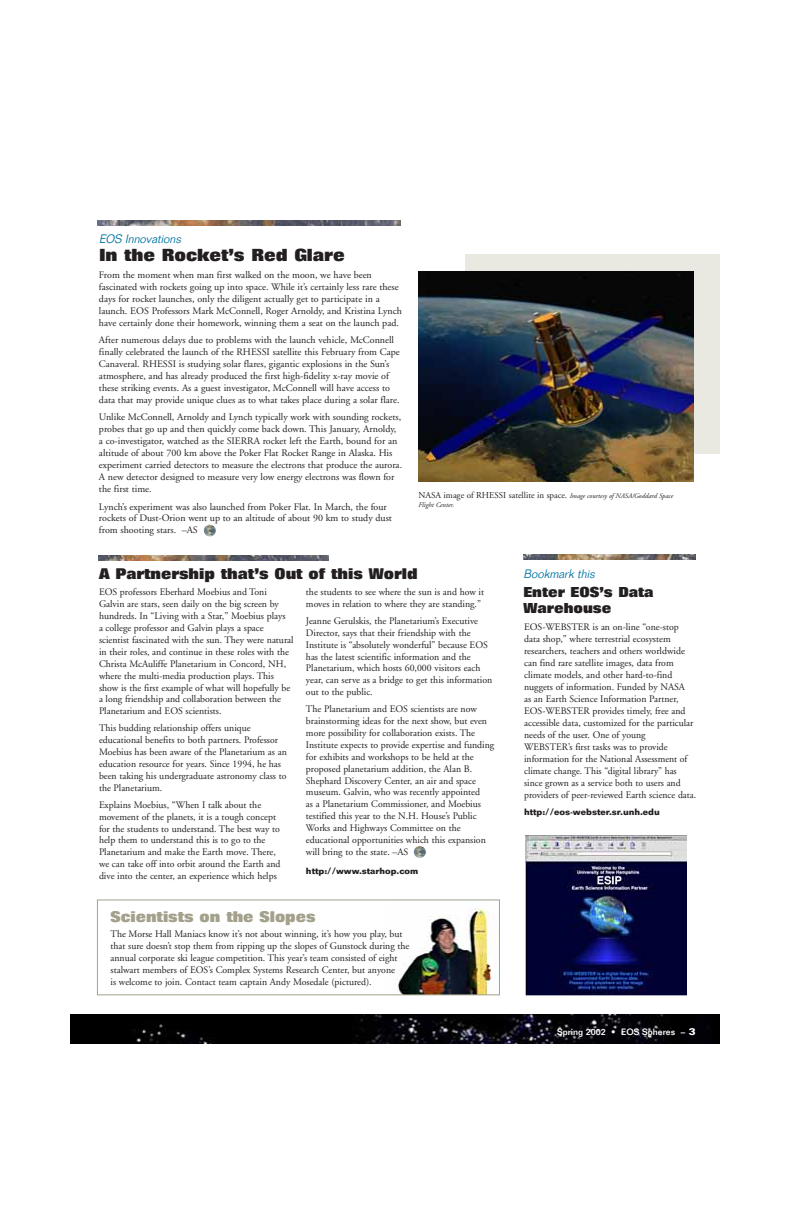
<style>
.page{position:relative;width:792px;height:1224px;background:#fff}
.page>*{position:absolute;margin:0;border:0;box-sizing:border-box;transform-origin:0 0}
.t1{font:800 17px "Folio";color:#231f20}
.t2{font:800 15px "Folio";color:#231f20}
.t3{font:800 15px "Folio";color:#a3a18b}
.t4{font:800 14px/16px "Folio";color:#231f20}
.t5{font:italic 300 12px "Folio";color:#0073a2;scale:.95 1}
.t6{font:10px/11.9px "Adobe Garamond";color:#231f20}
.t7{font:9px "Adobe Garamond";color:#231f20}
.t8{font:700 9px "Folio";color:#231f20}
.t9{font:500 9px "Folio";color:#fff}
.t10{font:700 8.8px "Folio";color:#231f20}
.t11{font:italic 7px "Adobe Garamond";color:#231f20}
.s1{font-style:italic;font-size:7px}
.s2{font-weight:700;font-size:10px}
</style>
<div class="page">
<img style="left:394px;top:907px;width:103px;height:86px">
<div style="left:97px;top:899px;width:403px;height:96px;border:1px solid #a3a18b"></div>
<div style="left:465px;top:254px;width:255px;height:200px;background:#eae9e1"></div>
<img style="left:418px;top:272px;width:276px;height:210px">
<img style="left:70px;top:1014px;width:650px;height:30px">
<img style="left:98px;top:220px;width:302px;height:5px">
<img style="left:99px;top:556px;width:230px;height:5px">
<svg style="left:204px;top:524px;width:12px;height:13px"></svg>
<img style="left:523px;top:555px;width:173px;height:5px">
<svg style="left:414px;top:846px;width:12px;height:12px"></svg>
<img style="left:525px;top:836px;width:162px;height:158px">
<div style="left:512px;top:824px;width:183px;height:172px;border:1px solid #fff"></div>
<p class="t5" style="left:99px;top:234px;width:90px">EOS Innovations</p>
<h1 class="t1" style="left:99px;top:248px;width:247px">In the Rocket’s Red Glare</h1>
<p class="t6" style="left:99px;top:270px;width:304px">From the moment when man first walked on the moon, we have been fascinated with rockets going up into space. While it’s certainly less rare these days for rocket launches, only the diligent actually get to participate in a launch. EOS Professors Mark McConnell, Roger Arnoldy, and Kristina Lynch have certainly done their homework, winning them a seat on the launch pad.</p>
<p class="t6" style="left:99px;top:335px;width:302px">After numerous delays due to problems with the launch vehicle, McConnell finally celebrated the launch of the RHESSI satellite this February from Cape Canaveral. RHESSI is studying solar flares, gigantic explosions in the Sun’s atmosphere, and has already produced the first high-fidelity x-ray movie of these striking events. As a guest investigator, McConnell will have access to data that may provide unique clues as to what takes place during a solar flare.</p>
<p class="t6" style="left:99px;top:412px;width:305px">Unlike McConnell, Arnoldy and Lynch typically work with sounding rockets, probes that go up and then quickly come back down. This January, Arnoldy, a co-investigator, watched as the SIERRA rocket left the Earth, bound for an altitude of about 700 km above the Poker Flat Rocket Range in Alaska. His experiment carried detectors to measure the electrons that produce the aurora.<br>A new detector designed to measure very low energy electrons was flown for the first time.</p>
<p class="t6" style="left:99px;top:501px;width:295px">Lynch’s experiment was also launched from Poker Flat. In March, the four rockets of Dust-Orion went up to an altitude of about 90 km to study dust from shooting stars. –AS</p>
<p class="t7" style="left:418px;top:492px;width:256px">NASA image of RHESSI satellite in space. <span class="s1">Image courtesy of NASA/Goddard Space</span></p>
<p class="t11" style="left:418px;top:502px;width:37px">Flight Center.</p>
<h2 class="t2" style="left:99px;top:569px;width:320px">A Partnership that’s Out of this World</h2>
<p class="t6" style="left:99px;top:587px;width:196px">EOS professors Eberhard Moebius and Toni Galvin are stars, seen daily on the big screen by hundreds. In “Living with a Star,” Moebius plays<br>a college professor and Galvin plays a space scientist fascinated with the sun. They were natural in their roles, and continue in these roles with the Christa McAuliffe Planetarium in Concord, NH, where the multi-media production plays. This show is the first example of what will hopefully be a long friendship and collaboration between the Planetarium and EOS scientists.</p>
<p class="t6" style="left:99px;top:723px;width:189px">This budding relationship offers unique educational benefits to both partners. Professor Moebius has been aware of the Planetarium as an education resource for years. Since 1994, he has been taking his undergraduate astronomy class to the Planetarium.</p>
<p class="t6" style="left:99px;top:800px;width:183px">Explains Moebius, “When I talk about the movement of the planets, it is a tough concept for the students to understand. The best way to help them to understand this is to go to the Planetarium and make the Earth move. There, we can take off into orbit around the Earth and dive into the center, an experience which helps</p>
<p class="t6" style="left:306px;top:587px;width:180px">the students to see where the sun is and how it moves in relation to where they are standing.”</p>
<p class="t6" style="left:306px;top:616px;width:188px">Jeanne Gerulskis, the Planetarium’s Executive Director, says that their friendship with the Institute is “absolutely wonderful” because EOS has the latest scientific information and the Planetarium, which hosts 60,000 visitors each year, can serve as a bridge to get this information out to the public.</p>
<p class="t6" style="left:306px;top:704px;width:190px">The Planetarium and EOS scientists are now brainstorming ideas for the next show, but even more possibility for collaboration exists. The Institute expects to provide expertise and funding for exhibits and workshops to be held at the proposed planetarium addition, the Alan B.<br>Shephard Discovery Center, an air and space museum. Galvin, who was recently appointed<br>as a Planetarium Commissioner, and Moebius testified this year to the N.H. House’s Public Works and Highways Committee on the educational opportunities which this expansion will bring to the state. –AS</p>
<p class="t10" style="left:306px;top:868px;width:114px">http://www.starhop.com</p>
<h2 class="t3" style="left:111px;top:911px;width:207px">Scientists on the Slopes</h2>
<p class="t6" style="left:111px;top:929px;width:300px">The Morse Hall Maniacs know it’s not about winning, it’s how you play, but that sure doesn’t stop them from ripping up the slopes of Gunstock during the annual corporate ski league competition. This year’s team consisted of eight stalwart members of EOS’s Complex Systems Research Center, but anyone<br>is welcome to join. Contact team captain Andy Mosedale (pictured).</p>
<p class="t5" style="left:524px;top:569px;width:79px">Bookmark this</p>
<h3 class="t4" style="left:524px;top:585px;width:131px">Enter EOS’s Data<br>Warehouse</h3>
<p class="t6" style="left:524px;top:621px;width:174px">EOS-WEBSTER is an on-line “one-stop data shop,” where terrestrial ecosystem researchers, teachers and others worldwide can find rare satellite images, data from climate models, and other hard-to-find nuggets of information. Funded by NASA<br>as an Earth Science Information Partner, EOS-WEBSTER provides timely, free and accessible data, customized for the particular needs of the user. One of young WEBSTER’s first tasks was to provide information for the National Assessment of climate change. This “digital library” has since grown as a service both to users and providers of peer-reviewed Earth science data.</p>
<p class="t8" style="left:524px;top:809px;width:137px">http://eos-webster.sr.unh.edu</p>
<p class="t9" style="left:557px;top:1028px;width:140px">Spring 2002 • EOS Spheres – <span class="s2">3</span></p>
</div>
